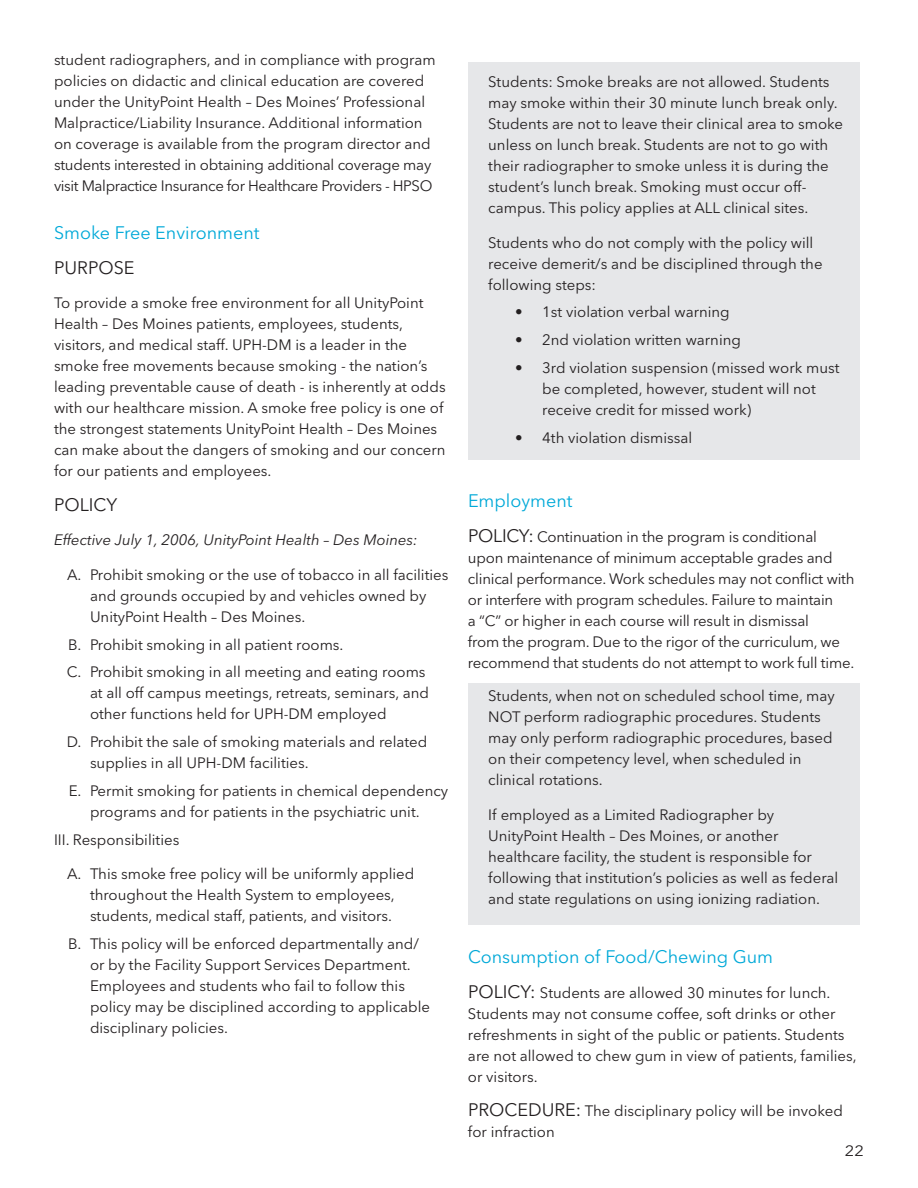
<style>
.page{position:relative;width:918px;height:1188px;background:#fff}
.page>*{position:absolute;margin:0;border:0;box-sizing:border-box;transform-origin:0 0}
.t1{font:18px "Avenir Next LT Pro";color:#00a9d8}
.t2{font:18px "Avenir Next LT Pro";color:#231f20}
.t3{font:15px/21px "Avenir Next LT Pro";color:#231f20}
.t4{font:italic 15px "Avenir Next LT Pro";color:#231f20}
.t5{font:14.85px "Avenir Next LT Pro";color:#231f20;scale:1.11 1}
.s1{font-size:18px}
</style>
<div class="page">
<div style="left:468px;top:62px;width:392px;height:398px;background:#e6e7e9"></div>
<div style="left:468px;top:683px;width:392px;height:241px;background:#e6e7e9"></div>
<p class="t3" style="left:54px;top:50px;width:383px">student radiographers, and in compliance with program policies on didactic and clinical education are covered under the UnityPoint Health – Des Moines’ Professional Malpractice/Liability Insurance. Additional information on coverage is available from the program director and students interested in obtaining additional coverage may visit Malpractice Insurance for Healthcare Providers - HPSO</p>
<p class="t1" style="left:54px;top:222px;width:207px">Smoke Free Environment</p>
<p class="t2" style="left:54px;top:257px;width:82px">PURPOSE</p>
<p class="t3" style="left:54px;top:293px;width:393px">To provide a smoke free environment for all UnityPoint Health – Des Moines patients, employees, students, visitors, and medical staff. UPH-DM is a leader in the smoke free movements because smoking - the nation’s leading preventable cause of death - is inherently at odds with our healthcare mission. A smoke free policy is one of the strongest statements UnityPoint Health – Des Moines can make about the dangers of smoking and our concern for our patients and employees.</p>
<p class="t2" style="left:54px;top:494px;width:65px">POLICY</p>
<p class="t4" style="left:54px;top:531px;width:365px">Effective July 1, 2006, UnityPoint Health – Des Moines:</p>
<p class="t3" style="left:90px;top:564px;width:360px;text-indent:-23px">A. Prohibit smoking or the use of tobacco in all facilities and grounds occupied by and vehicles owned by<br>UnityPoint Health – Des Moines.</p>
<p class="t3" style="left:67px;top:631px;width:360px;line-height:27.8px">B. Prohibit smoking in all patient rooms.<br>C. Prohibit smoking in all meeting and eating rooms</p>
<p class="t3" style="left:90px;top:683px;width:340px">at all off campus meetings, retreats, seminars, and other functions held for UPH-DM employed</p>
<p class="t3" style="left:90px;top:731px;width:339px;text-indent:-23px">D. Prohibit the sale of smoking materials and related supplies in all UPH-DM facilities.</p>
<p class="t3" style="left:69px;top:780px;width:381px;text-align:center">E. Permit smoking for patients in chemical dependency programs and for patients in the psychiatric unit.</p>
<p class="t3" style="left:54px;top:829px;width:127px">III. Responsibilities</p>
<p class="t3" style="left:67px;top:863px;width:349px;text-align:center">A. This smoke free policy will be uniformly applied throughout the Health System to employees, students, medical staff, patients, and visitors.</p>
<p class="t3" style="left:90px;top:933px;width:342px;text-indent:-22px">B. This policy will be enforced departmentally and/ or by the Facility Support Services Department.<br>Employees and students who fail to follow this policy may be disciplined according to applicable disciplinary policies.</p>
<p class="t3" style="left:488px;top:71px;width:356px">Students: Smoke breaks are not allowed. Students may smoke within their 30 minute lunch break only.<br>Students are not to leave their clinical area to smoke unless on lunch break. Students are not to go with their radiographer to smoke unless it is during the student’s lunch break. Smoking must occur off&shy;campus. This policy applies at ALL clinical sites.</p>
<p class="t3" style="left:488px;top:232px;width:336px">Students who do not comply with the policy will receive demerit/s and be disciplined through the following steps:</p>
<p class="t3" style="left:515px;top:302px;width:216px">• 1st violation verbal warning</p>
<p class="t3" style="left:515px;top:329px;width:227px">• 2nd violation written warning</p>
<p class="t3" style="left:542px;top:357px;width:299px;text-indent:-27px">• 3rd violation suspension (missed work must be completed, however, student will not receive credit for missed work)</p>
<p class="t3" style="left:515px;top:427px;width:179px">• 4th violation dismissal</p>
<p class="t1" style="left:468px;top:490px;width:106px">Employment</p>
<p class="t3" style="left:468px;top:526px;width:388px"><span class="s1">POLICY:</span> Continuation in the program is conditional upon maintenance of minimum acceptable grades and clinical performance. Work schedules may not conflict with or interfere with program schedules. Failure to maintain<br>a “C” or higher in each course will result in dismissal<br>from the program. Due to the rigor of the curriculum, we recommend that students do not attempt to work full time.</p>
<p class="t3" style="left:488px;top:685px;width:348px">Students, when not on scheduled school time, may NOT perform radiographic procedures. Students may only perform radiographic procedures, based on their competency level, when scheduled in clinical rotations.</p>
<p class="t3" style="left:488px;top:804px;width:352px">If employed as a Limited Radiographer by UnityPoint Health – Des Moines, or another healthcare facility, the student is responsible for following that institution’s policies as well as federal and state regulations on using ionizing radiation.</p>
<p class="t1" style="left:468px;top:946px;width:307px">Consumption of Food/Chewing Gum</p>
<p class="t3" style="left:468px;top:982px;width:390px"><span class="s1">POLICY:</span> Students are allowed 30 minutes for lunch.<br>Students may not consume coffee, soft drinks or other refreshments in sight of the public or patients. Students are not allowed to chew gum in view of patients, families, or visitors.</p>
<p class="t3" style="left:468px;top:1101px;width:376px"><span class="s1">PROCEDURE:</span> The disciplinary policy will be invoked for infraction</p>
<p class="t5" style="left:845px;top:1142px;width:19px">22</p>
</div>
